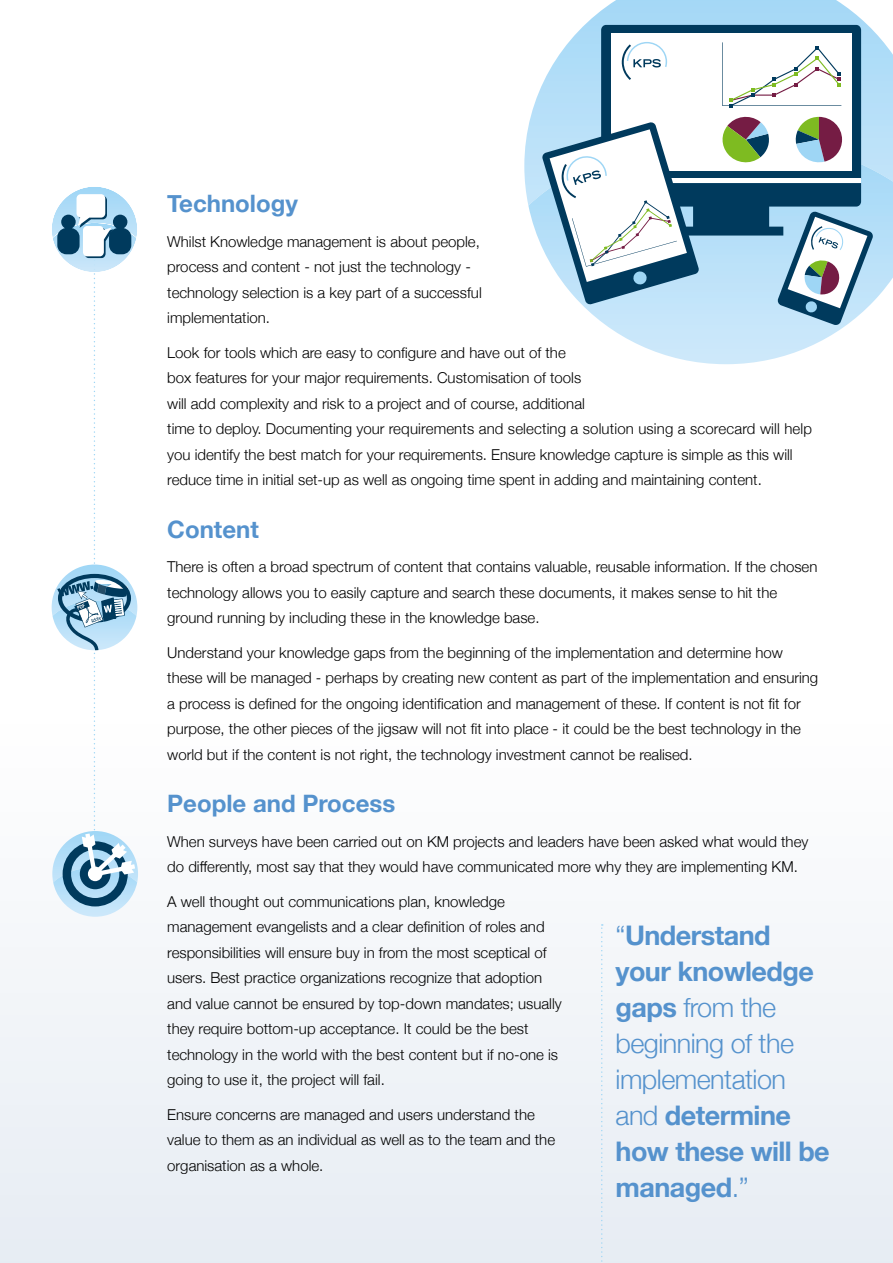
<style>
.page{position:relative;width:893px;height:1263px;background:#fff}
.page>*{position:absolute;margin:0;border:0;box-sizing:border-box;transform-origin:0 0}
.t1{font:700 27px/36px "Helvetica Neue";letter-spacing:-.02em;color:#5592cd}
.t2{font:700 24px "Helvetica Neue";color:#5592cd}
.t3{font:300 15px/25.5px "Helvetica Neue";color:#000}
.s1{font-weight:300}
</style>
<div class="page">
<img style="left:524px;top:0;width:369px;height:203px">
<img style="left:528px;top:136px;width:365px;height:228px">
<svg style="left:542px;top:25px;width:331px;height:301px"></svg>
<div style="left:0;top:689px;width:893px;height:574px;background:#f3f6f9"></div>
<hr style="left:0;top:663px;width:1px;height:600px;background:#f2f9fc">
<img style="left:52px;top:187px;width:85px;height:50px">
<img style="left:53px;top:223px;width:83px;height:26px">
<div style="left:77px;top:194px;width:28px;height:24px;background:#fff;border-radius:4px"></div>
<svg style="left:601px;top:924px;width:2px;height:339px"></svg>
<img style="left:52px;top:587px;width:85px;height:29px">
<img style="left:53px;top:601px;width:83px;height:27px">
<img style="left:52px;top:855px;width:86px;height:27px">
<img style="left:53px;top:867px;width:84px;height:50px">
<svg style="left:57px;top:203px;width:78px;height:703px"></svg>
<h2 class="t2" style="left:167px;top:194px;width:132px">Technology</h2>
<p class="t3" style="left:167px;top:227px;width:316px">Whilst Knowledge management is about people, process and content - not just the technology - technology selection is a key part of a successful implementation.</p>
<p class="t3" style="left:167px;top:338px;width:646px">Look for tools which are easy to configure and have out of the<br>box features for your major requirements. Customisation of tools<br>will add complexity and risk to a project and of course, additional<br>time to deploy. Documenting your requirements and selecting a solution using a scorecard will help you identify the best match for your requirements. Ensure knowledge capture is simple as this will reduce time in initial set-up as well as ongoing time spent in adding and maintaining content.</p>
<h2 class="t2" style="left:167px;top:520px;width:93px">Content</h2>
<p class="t3" style="left:167px;top:553px;width:652px">There is often a broad spectrum of content that contains valuable, reusable information. If the chosen technology allows you to easily capture and search these documents, it makes sense to hit the ground running by including these in the knowledge base.</p>
<p class="t3" style="left:167px;top:638px;width:652px">Understand your knowledge gaps from the beginning of the implementation and determine how these will be managed - perhaps by creating new content as part of the implementation and ensuring a process is defined for the ongoing identification and management of these. If content is not fit for purpose, the other pieces of the jigsaw will not fit into place - it could be the best technology in the world but if the content is not right, the technology investment cannot be realised.</p>
<h2 class="t2" style="left:167px;top:794px;width:229px">People and Process</h2>
<p class="t3" style="left:167px;top:827px;width:643px">When surveys have been carried out on KM projects and leaders have been asked what would they do differently, most say that they would have communicated more why they are implementing KM.</p>
<p class="t3" style="left:167px;top:890px;width:396px">A well thought out communications plan, knowledge management evangelists and a clear definition of roles and responsibilities will ensure buy in from the most sceptical of users. Best practice organizations recognize that adoption and value cannot be ensured by top-down mandates; usually they require bottom-up acceptance. It could be the best technology in the world with the best content but if no-one is going to use it, the project will fail.</p>
<p class="t3" style="left:167px;top:1100px;width:389px">Ensure concerns are managed and users understand the value to them as an individual as well as to the team and the organisation as a whole.</p>
<h1 class="t1" style="left:616px;top:920px;width:216px"><span class="s1">“</span>Understand your knowledge gaps <span class="s1">from the beginning of the implementation and</span> determine how these will be managed<span class="s1">.”</span></h1>
</div>
